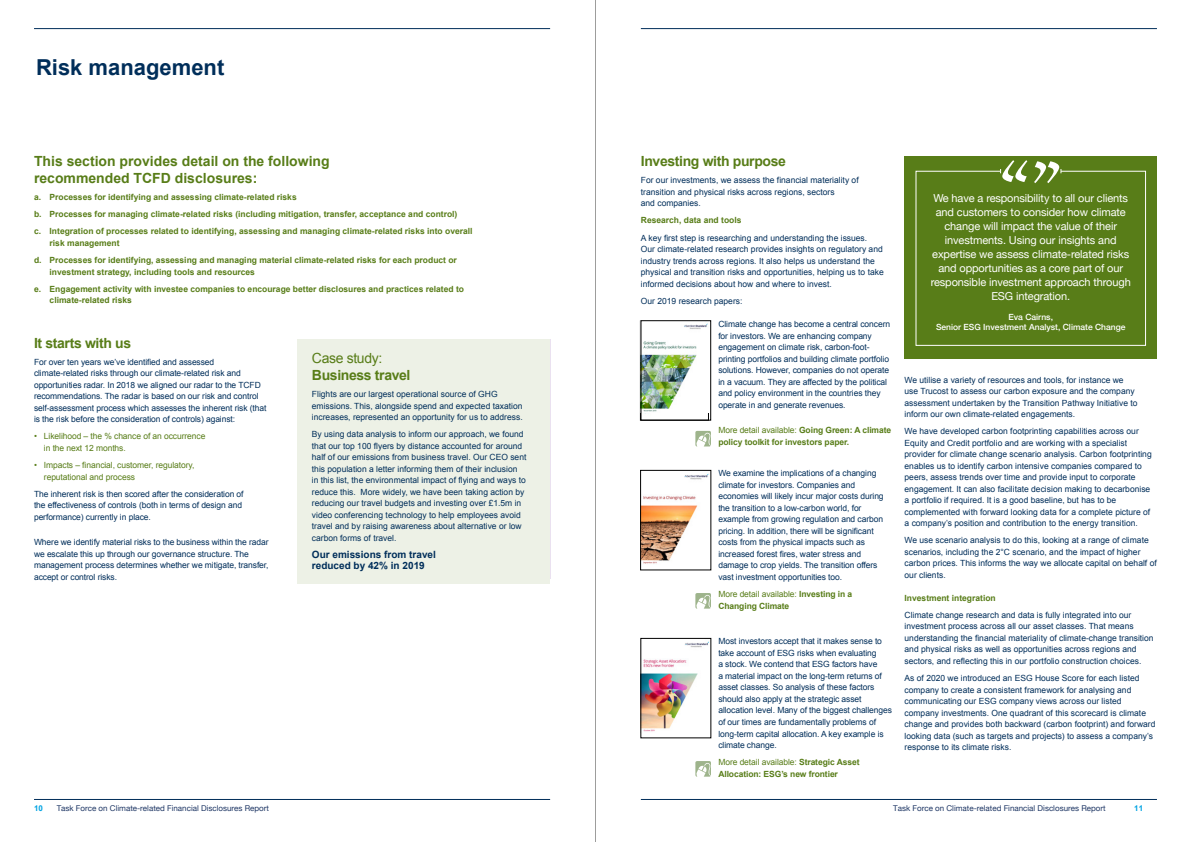
<style>
.page{position:relative;width:1191px;height:842px;background:#fff}
.page>*{position:absolute;margin:0;border:0;box-sizing:border-box;transform-origin:0 0}
.t1{font:700 22px "Arial";color:#002e5a}
.t2{font:700 14px/16.8px "Arial";color:#587d18}
.t3{font:700 14px "Arial";letter-spacing:-.025em;color:#587d18}
.t4{font:14px "Arial";letter-spacing:-.025em;color:#587d18}
.t5{font:11px/14px "Helvetica Neue";letter-spacing:-.01em;color:#fff;text-align:center}
.t6{font:700 10px/11.5px "Arial";color:#002e5a}
.t7{font:8.5px/11.5px "Arial";color:#002e5a}
.t8{font:700 8.5px/17.2px "Arial";color:#587d18}
.t9{font:8.5px/11.5px "Arial";letter-spacing:-.01em;color:#587d18}
.t10{font:500 8.5px/10px "Helvetica Neue";color:#fff;text-align:center}
.t11{font:8px "Helvetica Neue";color:#1f3765}
.t12{font:700 8px "Arial";color:#00a3e2}
.s1{font-weight:400}
</style>
<div class="page">
<hr style="left:34px;top:799px;width:516px;height:1px;background:#002e5a">
<hr style="left:34px;top:28px;width:516px;height:1px;background:#002e5a">
<hr style="left:641px;top:799px;width:516px;height:1px;background:#002e5a">
<hr style="left:641px;top:28px;width:516px;height:1px;background:#002e5a">
<hr style="left:595px;top:0;width:1px;height:842px;background:#9d9d9c">
<div style="left:298px;top:339px;width:252px;height:245px;background:#edf1e6"></div>
<img style="left:643px;top:323px;width:65px;height:89px">
<div style="left:641px;top:321px;width:70px;height:99px;border:1px solid #000"></div>
<img style="left:642px;top:641px;width:67px;height:91px">
<div style="left:640px;top:638px;width:71px;height:100px;border:1px solid #000"></div>
<img style="left:642px;top:473px;width:67px;height:91px">
<div style="left:640px;top:470px;width:71px;height:100px;border:1px solid #000"></div>
<svg style="left:695px;top:431px;width:16px;height:15px"></svg>
<svg style="left:695px;top:593px;width:16px;height:16px"></svg>
<svg style="left:695px;top:761px;width:16px;height:16px"></svg>
<div style="left:904px;top:156px;width:253px;height:202px;background:#587d18"></div>
<div style="left:915px;top:171px;width:231px;height:175px;border:1px solid #fff"></div>
<hr style="left:1000px;top:171px;width:60px;height:1px;background:#587d18">
<svg style="left:1000px;top:160px;width:27px;height:22px"></svg>
<svg style="left:1034px;top:161px;width:27px;height:22px"></svg>
<h1 class="t1" style="left:36px;top:53px;width:190px">Risk management</h1>
<h2 class="t2" style="left:34px;top:153px;width:297px">This section provides detail on the following recommended TCFD disclosures:</h2>
<p class="t8" style="left:34px;top:189px;width:440px">a. Processes for identifying and assessing climate-related risks<br>b. Processes for managing climate-related risks (including mitigation, transfer, acceptance and control)<br>c. Integration of processes related to identifying, assessing and managing climate-related risks into overall</p>
<p class="t8" style="left:34px;top:235px;width:424px;text-indent:16px">risk management<br>d. Processes for identifying, assessing and managing material climate-related risks for each product or</p>
<p class="t8" style="left:34px;top:263px;width:431px;text-indent:16px">investment strategy, including tools and resources<br>e. Engagement activity with investee companies to encourage better disclosures and practices related to</p>
<p class="t8" style="left:50px;top:292px;width:84px">climate-related risks</p>
<h2 class="t3" style="left:34px;top:333px;width:99px">It starts with us</h2>
<p class="t7" style="left:34px;top:356px;width:234px">For over ten years we’ve identified and assessed climate-related risks through our climate-related risk and opportunities radar. In 2018 we aligned our radar to the TCFD recommendations. The radar is based on our risk and control self-assessment process which assesses the inherent risk (that is the risk before the consideration of controls) against:</p>
<p class="t9" style="left:44px;top:431px;width:163px;text-indent:-10px">• Likelihood – the % chance of an occurrence in the next 12 months.</p>
<p class="t9" style="left:44px;top:459px;width:152px;text-indent:-10px">• Impacts – financial, customer, regulatory, reputational and process</p>
<p class="t7" style="left:34px;top:488px;width:211px">The inherent risk is then scored after the consideration of the effectiveness of controls (both in terms of design and performance) currently in place.</p>
<p class="t7" style="left:34px;top:537px;width:236px">Where we identify material risks to the business within the radar we escalate this up through our governance structure. The management process determines whether we mitigate, transfer, accept or control risks.</p>
<h2 class="t4" style="left:312px;top:349px;width:72px">Case study:</h2>
<h2 class="t3" style="left:312px;top:366px;width:100px">Business travel</h2>
<p class="t7" style="left:312px;top:388px;width:212px">Flights are our largest operational source of GHG emissions. This, alongside spend and expected taxation increases, represented an opportunity for us to address.</p>
<p class="t7" style="left:312px;top:429px;width:216px">By using data analysis to inform our approach, we found that our top 100 flyers by distance accounted for around half of our emissions from business travel. Our CEO sent this population a letter informing them of their inclusion<br>in this list, the environmental impact of flying and ways to reduce this. More widely, we have been taking action by reducing our travel budgets and investing over £1.5m in video conferencing technology to help employees avoid travel and by raising awareness about alternative or low carbon forms of travel.</p>
<p class="t6" style="left:312px;top:549px;width:125px">Our emissions from travel reduced by 42% in 2019</p>
<h2 class="t3" style="left:641px;top:152px;width:147px">Investing with purpose</h2>
<p class="t7" style="left:641px;top:175px;width:219px">For our investments, we assess the financial materiality of transition and physical risks across regions, sectors<br>and companies.</p>
<p class="t8" style="left:641px;top:212px;width:102px">Research, data and tools</p>
<p class="t7" style="left:641px;top:232px;width:244px">A key first step is researching and understanding the issues.<br>Our climate-related research provides insights on regulatory and industry trends across regions. It also helps us understand the physical and transition risks and opportunities, helping us to take informed decisions about how and where to invest.</p>
<p class="t7" style="left:641px;top:295px;width:103px">Our 2019 research papers:</p>
<p class="t7" style="left:718px;top:318px;width:173px">Climate change has become a central concern for investors. We are enhancing company engagement on climate risk, carbon-foot&shy;printing portfolios and building climate portfolio solutions. However, companies do not operate in a vacuum. They are affected by the political and policy environment in the countries they operate in and generate revenues.</p>
<p class="t8" style="left:718px;top:425px;width:174px;line-height:11.5px"><span class="s1">More detail available:</span> Going Green: A climate policy toolkit for investors paper.</p>
<p class="t7" style="left:718px;top:468px;width:167px">We examine the implications of a changing climate for investors. Companies and economies will likely incur major costs during the transition to a low-carbon world, for example from growing regulation and carbon pricing. In addition, there will be significant costs from the physical impacts such as increased forest fires, water stress and damage to crop yields. The transition offers vast investment opportunities too.</p>
<p class="t8" style="left:718px;top:589px;width:135px;line-height:11.5px"><span class="s1">More detail available:</span> Investing in a<br>Changing Climate</p>
<p class="t7" style="left:718px;top:636px;width:175px">Most investors accept that it makes sense to take account of ESG risks when evaluating<br>a stock. We contend that ESG factors have<br>a material impact on the long-term returns of asset classes. So analysis of these factors should also apply at the strategic asset allocation level. Many of the biggest challenges of our times are fundamentally problems of long-term capital allocation. A key example is climate change.</p>
<p class="t8" style="left:718px;top:757px;width:143px;line-height:11.5px"><span class="s1">More detail available:</span> Strategic Asset<br>Allocation: ESG’s new frontier</p>
<p class="t5" style="left:930px;top:192px;width:202px">We have a responsibility to all our clients and customers to consider how climate change will impact the value of their investments. Using our insights and expertise we assess climate-related risks and opportunities as a core part of our responsible investment approach through ESG integration.</p>
<p class="t10" style="left:936px;top:311px;width:191px">Eva Cairns,<br>Senior ESG Investment Analyst, Climate Change</p>
<p class="t7" style="left:904px;top:374px;width:234px">We utilise a variety of resources and tools, for instance we use Trucost to assess our carbon exposure and the company assessment undertaken by the Transition Pathway Initiative to inform our own climate-related engagements.</p>
<p class="t7" style="left:904px;top:426px;width:249px">We have developed carbon footprinting capabilities across our Equity and Credit portfolio and are working with a specialist provider for climate change scenario analysis. Carbon footprinting enables us to identify carbon intensive companies compared to peers, assess trends over time and provide input to corporate engagement. It can also facilitate decision making to decarbonise a portfolio if required. It is a good baseline, but has to be complemented with forward looking data for a complete picture of a company’s position and contribution to the energy transition.</p>
<p class="t7" style="left:904px;top:535px;width:254px">We use scenario analysis to do this, looking at a range of climate scenarios, including the 2°C scenario, and the impact of higher carbon prices. This informs the way we allocate capital on behalf of our clients.</p>
<p class="t8" style="left:904px;top:589px;width:93px">Investment integration</p>
<p class="t7" style="left:904px;top:609px;width:250px">Climate change research and data is fully integrated into our investment process across all our asset classes. That means understanding the financial materiality of climate-change transition and physical risks as well as opportunities across regions and sectors, and reflecting this in our portfolio construction choices.</p>
<p class="t7" style="left:904px;top:672px;width:252px">As of 2020 we introduced an ESG House Score for each listed company to create a consistent framework for analysing and communicating our ESG company views across our listed company investments. One quadrant of this scorecard is climate change and provides both backward (carbon footprint) and forward looking data (such as targets and projects) to assess a company’s response to its climate risks.</p>
<p class="t12" style="left:34px;top:803px;width:10px">10</p>
<p class="t11" style="left:57px;top:803px;width:214px">Task Force on Climate-related Financial Disclosures Report</p>
<p class="t11" style="left:893px;top:803px;width:214px">Task Force on Climate-related Financial Disclosures Report</p>
<p class="t12" style="left:1134px;top:803px;width:10px">11</p>
</div>
